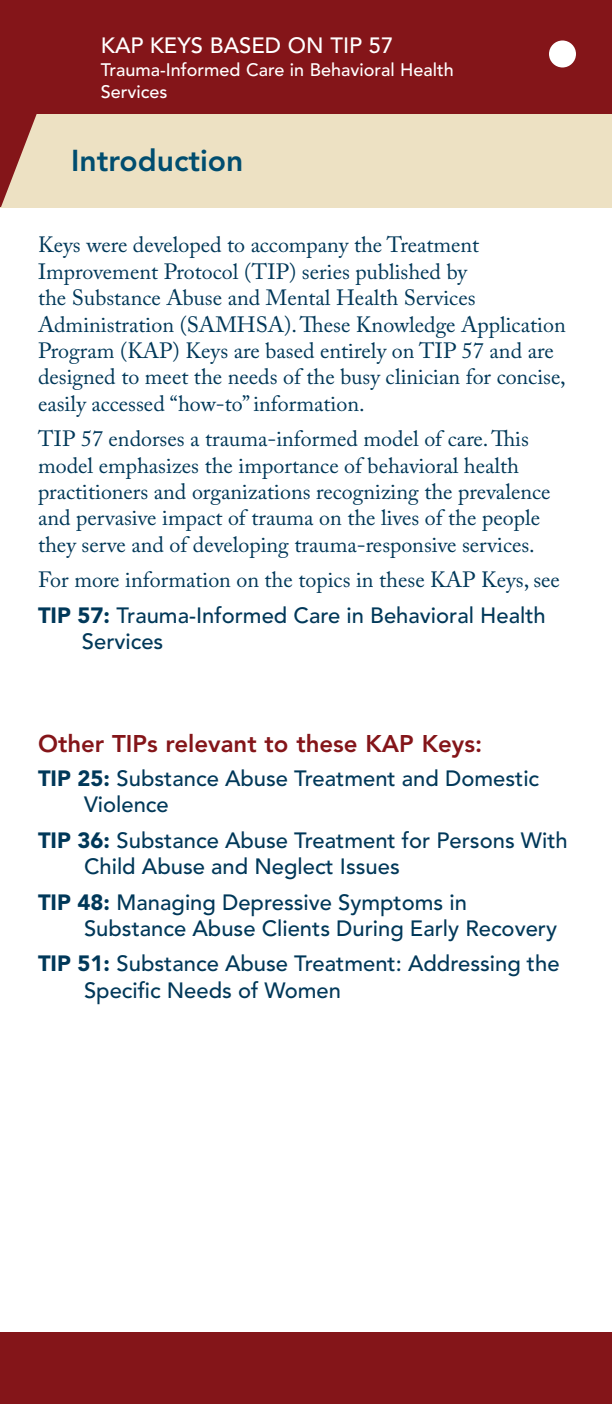
<style>
.page{position:relative;width:612px;height:1404px;background:#fff}
.page>*{position:absolute;margin:0;border:0;box-sizing:border-box;transform-origin:0 0}
.t1{font:800 30px "Avenir LT Std";color:#004d6f}
.t2{font:800 24px "Avenir LT Std";color:#841519}
.t3{font:22px/26.4px "Adobe Caslon Pro";color:#003859}
.t4{font:500 22px/26.4px "Avenir LT Std";color:#003859}
.t5{font:500 22px "Avenir LT Std";color:#fff}
.t6{font:500 18px/22px "Avenir LT Std";color:#fff}
.s1{font-weight:900}
</style>
<div class="page">
<div style="left:0;top:112px;width:612px;height:95px;background:#ede1c3"></div>
<div style="left:0;top:0;width:612px;height:113px;background:#841519"></div>
<div style="left:0;top:1332px;width:612px;height:72px;background:#841519"></div>
<div style="left:549px;top:40px;width:27px;height:28px;background:#fff;border-radius:50%"></div>
<svg style="left:0;top:113px;width:38px;height:94px"></svg>
<p class="t5" style="left:101px;top:32px;width:294px">KAP Keys Based on TIP 57</p>
<p class="t6" style="left:101px;top:59px;width:355px">Trauma-Informed Care in Behavioral Health<br>Services</p>
<h2 class="t1" style="left:71px;top:143px;width:174px">Introduction</h2>
<p class="t3" style="left:38px;top:232px;width:529px">Keys were developed to accompany the Treatment Improvement Protocol (TIP) series published by<br>the Substance Abuse and Mental Health Services Administration (SAMHSA). These Knowledge Application Program (KAP) Keys are based entirely on TIP 57 and are designed to meet the needs of the busy clinician for concise, easily accessed “how-to” information.</p>
<p class="t3" style="left:38px;top:425px;width:514px">TIP 57 endorses a trauma-informed model of care. This model emphasizes the importance of behavioral health practitioners and organizations recognizing the prevalence and pervasive impact of trauma on the lives of the people they serve and of developing trauma-responsive services.</p>
<p class="t3" style="left:38px;top:566px;width:524px">For more information on the topics in these KAP Keys, see</p>
<p class="t4" style="left:82px;top:602px;width:465px;text-indent:-44px"><span class="s1">TIP 57:</span> Trauma-informed Care in Behavioral Health services</p>
<p class="t2" style="left:38px;top:730px;width:446px">Other TIPs relevant to these KAP Keys:</p>
<p class="t4" style="left:84px;top:766px;width:457px;text-indent:-46px"><span class="s1">TIP 25:</span> substance abuse Treatment and domestic<br>Violence</p>
<p class="t4" style="left:84px;top:828px;width:485px;text-indent:-46px"><span class="s1">TIP 36:</span> substance abuse Treatment for persons With<br>Child abuse and neglect issues</p>
<p class="t4" style="left:84px;top:889px;width:475px;text-indent:-46px"><span class="s1">TIP 48:</span> Managing depressive symptoms in substance abuse Clients during early Recovery</p>
<p class="t4" style="left:84px;top:951px;width:477px;text-indent:-46px"><span class="s1">TIP 51:</span> substance abuse Treatment: addressing the specific needs of Women</p>
</div>
